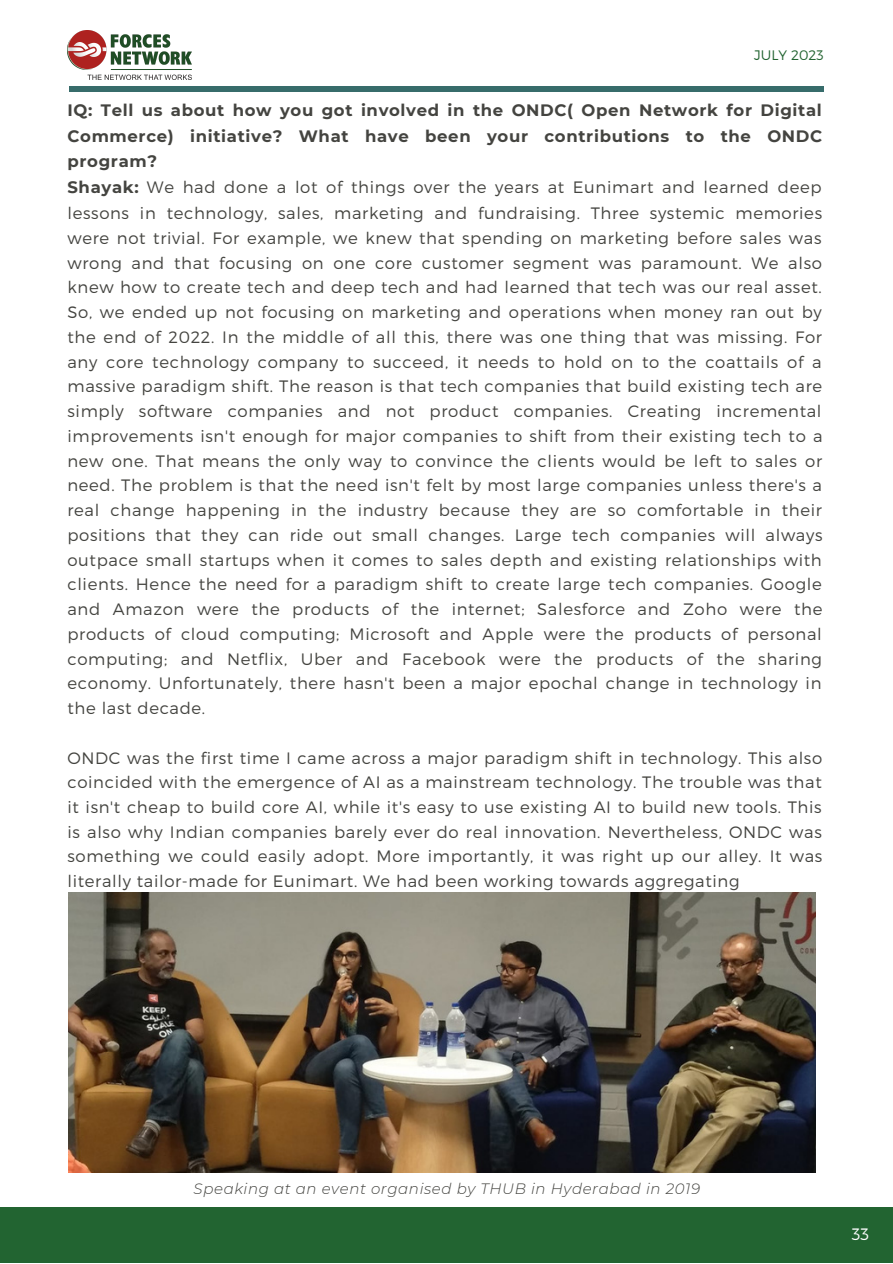
<style>
.page{position:relative;width:893px;height:1264px;background:#fff}
.page>*{position:absolute;margin:0;border:0;box-sizing:border-box;transform-origin:0 0}
.t1{font:300 16.5px/24.8px "Montserrat";letter-spacing:.04em;color:#444440;text-align:justify}
.t2{font:700 16.5px/25.8px "Montserrat";letter-spacing:.04em;color:#444440;text-align:justify}
.t3{font:300 16.5px "Montserrat";color:#fff}
.t4{font:italic 300 15px "Montserrat";letter-spacing:.04em;color:#444440}
.t5{font:300 13.8px "Montserrat";color:#226431}
.s1{font-weight:700}
</style>
<div class="page">
<div style="left:0;top:1206px;width:892px;height:56px;background:#226431"></div>
<img style="left:67px;top:31px;width:124px;height:48px">
<div style="left:69px;top:86px;width:754px;height:6px;background:#376c6b"></div>
<img style="left:69px;top:892px;width:746px;height:280px">
<p class="t5" style="left:754px;top:46px;width:71px">JULY 2023</p>
<p class="t2" style="left:67px;top:97px;width:756px">IQ: Tell us about how you got involved in the ONDC( Open Network for Digital Commerce) initiative? What have been your contributions to the ONDC program?</p>
<p class="t1" style="left:67px;top:174px;width:756px"><span class="s1">Shayak:</span> We had done a lot of things over the years at Eunimart and learned deep lessons in technology, sales, marketing and fundraising. Three systemic memories were not trivial. For example, we knew that spending on marketing before sales was wrong and that focusing on one core customer segment was paramount. We also knew how to create tech and deep tech and had learned that tech was our real asset.<br>So, we ended up not focusing on marketing and operations when money ran out by the end of 2022. In the middle of all this, there was one thing that was missing. For any core technology company to succeed, it needs to hold on to the coattails of a massive paradigm shift. The reason is that tech companies that build existing tech are simply software companies and not product companies. Creating incremental improvements isn't enough for major companies to shift from their existing tech to a new one. That means the only way to convince the clients would be left to sales or need. The problem is that the need isn't felt by most large companies unless there's a real change happening in the industry because they are so comfortable in their positions that they can ride out small changes. Large tech companies will always outpace small startups when it comes to sales depth and existing relationships with clients. Hence the need for a paradigm shift to create large tech companies. Google and Amazon were the products of the internet; Salesforce and Zoho were the products of cloud computing; Microsoft and Apple were the products of personal computing; and Netflix, Uber and Facebook were the products of the sharing economy. Unfortunately, there hasn't been a major epochal change in technology in the last decade.</p>
<p class="t1" style="left:67px;top:744px;width:756px">ONDC was the first time I came across a major paradigm shift in technology. This also coincided with the emergence of AI as a mainstream technology. The trouble was that it isn't cheap to build core AI, while it's easy to use existing AI to build new tools. This is also why Indian companies barely ever do real innovation. Nevertheless, ONDC was something we could easily adopt. More importantly, it was right up our alley. It was literally tailor-made for Eunimart. We had been working towards aggregating</p>
<p class="t4" style="left:194px;top:1179px;width:508px">Speaking at an event organised by THUB in Hyderabad in 2019</p>
<p class="t3" style="left:851px;top:1223px;width:19px">33</p>
</div>
